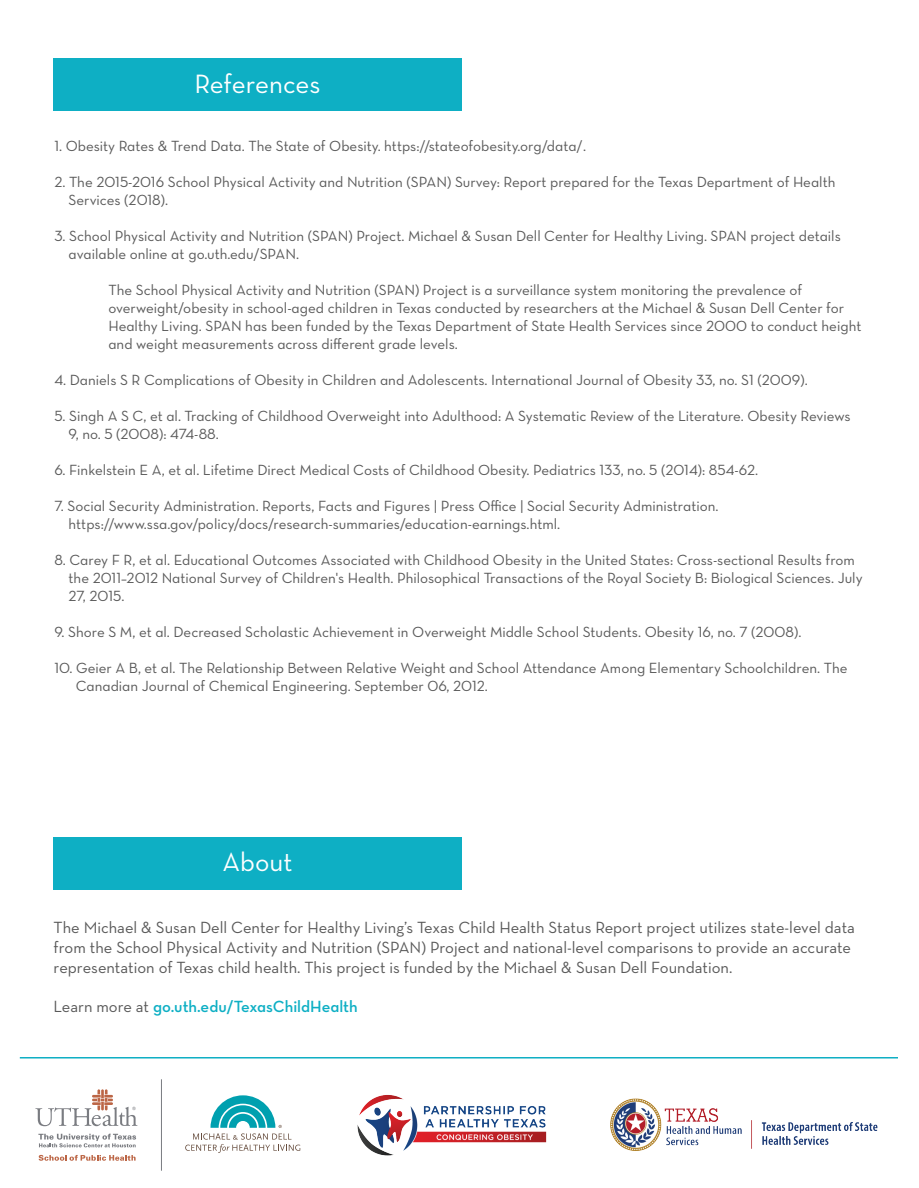
<style>
.page{position:relative;width:919px;height:1188px;background:#fff}
.page>*{position:absolute;margin:0;border:0;box-sizing:border-box;transform-origin:0 0}
.t1{font:27px "Neutra Text";color:#fff}
.t2{font:16.5px/19.8px "Neutra Text";color:#595959}
.t3{font:16.5px "Neutra Text Demi Alt";color:#0eafc4}
.t4{font:15px/18px "Neutra Text Book Alt";color:#595959}
.s1{font-family:"Neutra Text";color:#595959}
</style>
<div class="page">
<div style="left:54px;top:58px;width:408px;height:53px;background:#0eafc4"></div>
<hr style="left:20px;top:1057px;width:878px;height:2px;background:#0eafc4">
<svg style="left:185px;top:1095px;width:115px;height:58px"></svg>
<hr style="left:161px;top:1079px;width:1px;height:92px;background:#7a7c81">
<svg style="left:39px;top:1155px;width:97px;height:6px"></svg>
<svg style="left:38px;top:1134px;width:98px;height:13px"></svg>
<svg style="left:35px;top:1089px;width:102px;height:37px"></svg>
<img style="left:357px;top:1095px;width:190px;height:61px">
<img style="left:610px;top:1098px;width:268px;height:53px">
<div style="left:54px;top:837px;width:408px;height:52px;background:#0eafc4"></div>
<h1 class="t1" style="left:194px;top:67px;width:127px">References</h1>
<p class="t4" style="left:54px;top:136px;width:533px">1. Obesity Rates &amp; Trend Data. The State of Obesity. https://stateofobesity.org/data/.</p>
<p class="t4" style="left:69px;top:172px;width:768px;text-indent:-14px">2. The 2015-2016 School Physical Activity and Nutrition (SPAN) Survey: Report prepared for the Texas Department of Health<br>Services (2018).</p>
<p class="t4" style="left:69px;top:226px;width:773px;text-indent:-14px">3. School Physical Activity and Nutrition (SPAN) Project. Michael &amp; Susan Dell Center for Healthy Living. SPAN project details available online at go.uth.edu/SPAN.</p>
<p class="t4" style="left:108px;top:280px;width:754px">The School Physical Activity and Nutrition (SPAN) Project is a surveillance system monitoring the prevalence of overweight/obesity in school-aged children in Texas conducted by researchers at the Michael &amp; Susan Dell Center for Healthy Living. SPAN has been funded by the Texas Department of State Health Services since 2000 to conduct height and weight measurements across different grade levels.</p>
<p class="t4" style="left:54px;top:370px;width:754px">4. Daniels S R Complications of Obesity in Children and Adolescents. International Journal of Obesity 33, no. S1 (2009).</p>
<p class="t4" style="left:69px;top:406px;width:783px;text-indent:-14px">5. Singh A S C, et al. Tracking of Childhood Overweight into Adulthood: A Systematic Review of the Literature. Obesity Reviews<br>9, no. 5 (2008): 474-88.</p>
<p class="t4" style="left:54px;top:460px;width:705px">6. Finkelstein E A, et al. Lifetime Direct Medical Costs of Childhood Obesity. Pediatrics 133, no. 5 (2014): 854-62.</p>
<p class="t4" style="left:69px;top:496px;width:651px;text-indent:-14px">7. Social Security Administration. Reports, Facts and Figures | Press Office | Social Security Administration. https://www.ssa.gov/policy/docs/research-summaries/education-earnings.html.</p>
<p class="t4" style="left:69px;top:550px;width:795px;text-indent:-14px">8. Carey F R, et al. Educational Outcomes Associated with Childhood Obesity in the United States: Cross-sectional Results from the 2011–2012 National Survey of Children's Health. Philosophical Transactions of the Royal Society B: Biological Sciences. July<br>27, 2015.</p>
<p class="t4" style="left:54px;top:622px;width:748px">9. Shore S M, et al. Decreased Scholastic Achievement in Overweight Middle School Students. Obesity 16, no. 7 (2008).</p>
<p class="t4" style="left:76px;top:658px;width:773px;text-indent:-21px">10. Geier A B, et al. The Relationship Between Relative Weight and School Attendance Among Elementary Schoolchildren. The<br>Canadian Journal of Chemical Engineering. September 06, 2012.</p>
<h1 class="t1" style="left:222px;top:846px;width:71px">About</h1>
<p class="t2" style="left:54px;top:917px;width:802px">The Michael &amp; Susan Dell Center for Healthy Living’s Texas Child Health Status Report project utilizes state-level data from the School Physical Activity and Nutrition (SPAN) Project and national-level comparisons to provide an accurate representation of Texas child health. This project is funded by the Michael &amp; Susan Dell Foundation.</p>
<p class="t3" style="left:54px;top:997px;width:306px"><span class="s1">Learn more at</span> go.uth.edu/TexasChildHealth</p>
</div>
